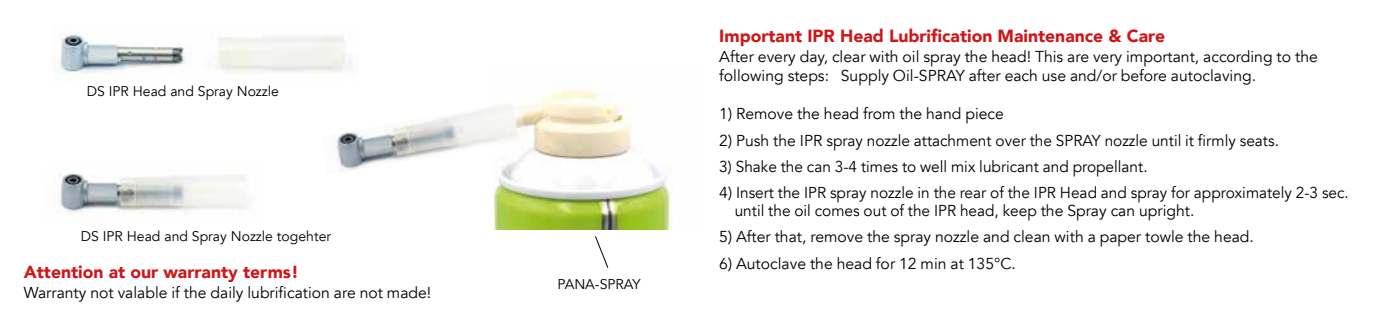
<style>
.page{position:relative;width:1389px;height:323px;background:#fff}
.page>*{position:absolute;margin:0;border:0;box-sizing:border-box;transform-origin:0 0}
.t1{font:900 17.5px "Avenir";color:#cd1719}
.t2{font:15.75px/19.2px "Avenir";color:#000}
.t3{font:14.17px "Avenir";color:#000}
.t4{font:14px "Avenir";color:#000}
</style>
<div class="page">
<img style="left:59px;top:33px;width:293px;height:49px">
<svg style="left:595px;top:236px;width:14px;height:32px"></svg>
<img style="left:58px;top:173px;width:190px;height:41px">
<img style="left:494px;top:90px;width:177px;height:139px">
<img style="left:333px;top:102px;width:186px;height:72px">
<p class="t4" style="left:87px;top:83px;width:194px">DS IPR Head and Spray Nozzle</p>
<p class="t4" style="left:81px;top:227px;width:252px">DS IPR Head and Spray Nozzle togehter</p>
<p class="t1" style="left:24px;top:257px;width:276px">Attention at our warranty terms!</p>
<p class="t2" style="left:24px;top:282px;width:409px">Warranty not valable if the daily lubrification are not made!</p>
<p class="t3" style="left:558px;top:275px;width:85px">PANA-SPRAY</p>
<p class="t1" style="left:719px;top:21px;width:447px">Important IPR Head Lubrification Maintenance &amp; Care</p>
<p class="t2" style="left:719px;top:47px;width:600px">After every day, clear with oil spray the head! This are very important, according to the following steps: Supply Oil-SPRAY after each use and/or before autoclaving.</p>
<p class="t2" style="left:719px;top:105px;width:286px">1) Remove the head from the hand piece</p>
<p class="t2" style="left:719px;top:131px;width:561px">2) Push the IPR spray nozzle attachment over the SPRAY nozzle until it firmly seats.</p>
<p class="t2" style="left:719px;top:157px;width:430px">3) Shake the can 3-4 times to well mix lubricant and propellant.</p>
<p class="t2" style="left:735px;top:184px;width:616px;line-height:17.5px;text-indent:-15px">4) Insert the IPR spray nozzle in the rear of the IPR Head and spray for approximately 2-3 sec. until the oil comes out of the IPR head, keep the Spray can upright.</p>
<p class="t2" style="left:719px;top:227px;width:536px">5) After that, remove the spray nozzle and clean with a paper towle the head.</p>
<p class="t2" style="left:719px;top:253px;width:298px">6) Autoclave the head for 12 min at 135°C.</p>
</div>
